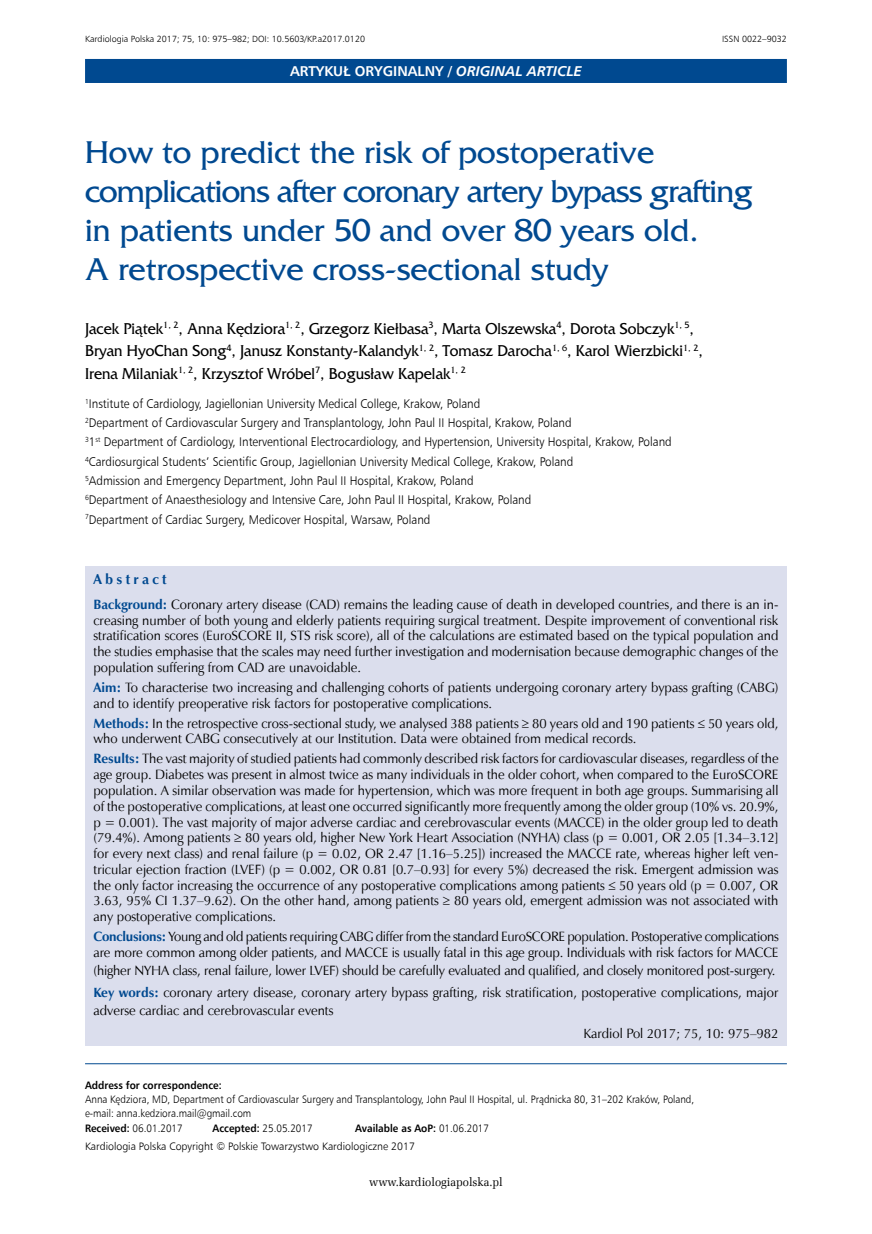
<style>
.page{position:relative;width:872px;height:1234px;background:#fff}
.page>*{position:absolute;margin:0;border:0;box-sizing:border-box;transform-origin:0 0}
._01_Tytul_pierwszy{font:33px/39px "France";color:#004990}
._03_Autor{font:16.5px/22.5px "France";color:#000;scale:.94 1}
.t1{font:700 14.25px "Humnst 777 EU";color:#fff}
._13_Streszczenie_sro{font:700 14.25px "Zapf Humnst EU";letter-spacing:.23em;color:#004990}
._11_Streszczenie_ang{font:13.5px/15.8px "Zapf Humnst EU";color:#000;text-align:justify}
._11_Streszczenie_ang-2{font:13.5px/15.8px "Zapf Humnst EU";letter-spacing:-.02em;color:#000}
._11_Streszczenie_slo{font:13.5px/18px "Zapf Humnst EU";color:#000}
._14_Streszczenie_Kar{font:13.5px "Zapf Humnst EU";color:#000}
._04_Praca{font:12.6px "Humnst 777 Lt EU";color:#000;scale:.93 1}
.t2{font:12px "Zapf Ellipt EU";color:#000;scale:.95 1}
._05_Adres_do_korespo{font:10.8px/14.2px "Humnst 777 Lt EU";color:#000;scale:.92 1}
._05_Adres_do_korespo-2{font:10.8px "Humnst 777 Lt EU";color:#000}
._05_Adres_do_korespo-3{font:700 10.8px "Humnst 777 EU";color:#000;scale:.92 1}
._30_Pagina_nad_paski{font:9px "Humnst 777 Lt EU";color:#000}
.s1{font-style:italic}
.s2{font-weight:700;color:#004990}
.s3{font-family:"Humnst 777 EU";font-weight:700}
.s4{font-family:"Humnst 777 Lt EU";font-weight:400}
</style>
<div class="page">
<div style="left:85px;top:59px;width:702px;height:24px;background:#004990"></div>
<div style="left:85px;top:566px;width:702px;height:478px;background:#dbdeed"></div>
<hr style="left:85px;top:1063px;width:702px;height:1px;background:#004990">
<p class="_30_Pagina_nad_paski" style="left:85px;top:33px;width:281px">Kardiologia Polska 2017; 75, 10: 975–982; DOI: 10.5603/KP.a2017.0120</p>
<p class="_30_Pagina_nad_paski" style="left:722px;top:33px;width:66px">ISSN 0022–9032</p>
<p class="t1" style="left:290px;top:62px;width:293px">ARTYKUŁ ORYGINALNY / <span class="s1">ORIGINAL ARTICLE</span></p>
<p class="_01_Tytul_pierwszy" style="left:85px;top:133px;width:669px">How to predict the risk of postoperative complications after coronary artery bypass grafting in patients under 50 and over 80 years old.<br>A retrospective cross-sectional study</p>
<p class="_03_Autor" style="left:85px;top:317px;width:658px">Jacek Piątek<sup>1,</sup> <sup>2</sup>, Anna Kędziora<sup>1,</sup> <sup>2</sup>, Grzegorz Kiełbasa<sup>3</sup>, Marta Olszewska<sup>4</sup>, Dorota Sobczyk<sup>1,</sup> <sup>5</sup>,<br>Bryan HyoChan Song<sup>4</sup>, Janusz Konstanty-Kalandyk<sup>1,</sup> <sup>2</sup>, Tomasz Darocha<sup>1,</sup> <sup>6</sup>, Karol Wierzbicki<sup>1,</sup> <sup>2</sup>,<br>Irena Milaniak<sup>1,</sup> <sup>2</sup>, Krzysztof Wróbel<sup>7</sup>, Bogusław Kapelak<sup>1,</sup> <sup>2</sup></p>
<p class="_04_Praca" style="left:85px;top:396px;width:426px"><sup>1</sup>Institute of Cardiology, Jagiellonian University Medical College, Krakow, Poland</p>
<p class="_04_Praca" style="left:85px;top:415px;width:525px"><sup>2</sup>Department of Cardiovascular Surgery and Transplantology, John Paul II Hospital, Krakow, Poland</p>
<p class="_04_Praca" style="left:85px;top:434px;width:632px"><sup>3</sup>1<sup>st</sup> Department of Cardiology, Interventional Electrocardiology, and Hypertension, University Hospital, Krakow, Poland</p>
<p class="_04_Praca" style="left:85px;top:453px;width:526px"><sup>4</sup>Cardiosurgical Students’ Scientific Group, Jagiellonian University Medical College, Krakow, Poland</p>
<p class="_04_Praca" style="left:85px;top:473px;width:419px"><sup>5</sup>Admission and Emergency Department, John Paul II Hospital, Krakow, Poland</p>
<p class="_04_Praca" style="left:85px;top:492px;width:481px"><sup>6</sup>Department of Anaesthesiology and Intensive Care, John Paul II Hospital, Krakow, Poland</p>
<p class="_04_Praca" style="left:85px;top:511px;width:373px"><sup>7</sup>Department of Cardiac Surgery, Medicover Hospital, Warsaw, Poland</p>
<p class="_13_Streszczenie_sro" style="left:94px;top:570px;width:75px">Abstract</p>
<p class="_11_Streszczenie_ang" style="left:94px;top:596px;width:686px"><span class="s2">Background:</span> Coronary artery disease (CAD) remains the leading cause of death in developed countries, and there is an in&shy;creasing number of both young and elderly patients requiring surgical treatment. Despite improvement of conventional risk stratification scores (EuroSCORE II, STS risk score), all of the calculations are estimated based on the typical population and the studies emphasise that the scales may need further investigation and modernisation because demographic changes of the population suffering from CAD are unavoidable.</p>
<p class="_11_Streszczenie_ang" style="left:94px;top:679px;width:686px"><span class="s2">Aim:</span> To characterise two increasing and challenging cohorts of patients undergoing coronary artery bypass grafting (CABG) and to identify preoperative risk factors for postoperative complications.</p>
<p class="_11_Streszczenie_ang" style="left:94px;top:715px;width:686px"><span class="s2">Methods:</span> In the retrospective cross-sectional study, we analysed 388 patients ≥ 80 years old and 190 patients ≤ 50 years old, who underwent CABG consecutively at our Institution. Data were obtained from medical records.</p>
<p class="_11_Streszczenie_ang" style="left:94px;top:750px;width:687px"><span class="s2">Results:</span> The vast majority of studied patients had commonly described risk factors for cardiovascular diseases, regardless of the age group. Diabetes was present in almost twice as many individuals in the older cohort, when compared to the EuroSCORE population. A similar observation was made for hypertension, which was more frequent in both age groups. Summarising all of the postoperative complications, at least one occurred significantly more frequently among the older group (10% vs. 20.9%, p = 0.001). The vast majority of major adverse cardiac and cerebrovascular events (MACCE) in the older group led to death (79.4%). Among patients ≥ 80 years old, higher New York Heart Association (NYHA) class (p = 0.001, OR 2.05 [1.34–3.12] for every next class) and renal failure (p = 0.02, OR 2.47 [1.16–5.25]) increased the MACCE rate, whereas higher left ven&shy;tricular ejection fraction (LVEF) (p = 0.002, OR 0.81 [0.7–0.93] for every 5%) decreased the risk. Emergent admission was the only factor increasing the occurrence of any postoperative complications among patients ≤ 50 years old (p = 0.007, OR 3.63, 95% CI 1.37–9.62). On the other hand, among patients ≥ 80 years old, emergent admission was not associated with any postoperative complications.</p>
<p class="_11_Streszczenie_ang-2" style="left:94px;top:928px;width:687px"><span class="s2">Conclusions:</span> Young and old patients requiring CABG differ from the standard EuroSCORE population. Postoperative complications are more common among older patients, and MACCE is usually fatal in this age group. Individuals with risk factors for MACCE</p>
<p class="_11_Streszczenie_ang" style="left:94px;top:962px;width:683px">(higher NYHA class, renal failure, lower LVEF) should be carefully evaluated and qualified, and closely monitored post-surgery.</p>
<p class="_11_Streszczenie_slo" style="left:94px;top:983px;width:686px"><span class="s2">Key words:</span> coronary artery disease, coronary artery bypass grafting, risk stratification, postoperative complications, major adverse cardiac and cerebrovascular events</p>
<p class="_14_Streszczenie_Kar" style="left:583px;top:1024px;width:196px">Kardiol Pol 2017; 75, 10: 975–982</p>
<p class="_05_Adres_do_korespo" style="left:85px;top:1077px;width:664px"><span class="s3">Address for correspondence:<br></span>Anna Kędziora, MD, Department of Cardiovascular Surgery and Transplantology, John Paul II Hospital, ul. Prądnicka 80, 31–202 Kraków, Poland, e-mail: anna.kedziora.mail@gmail.com</p>
<p class="_05_Adres_do_korespo" style="left:85px;top:1120px;width:108px"><span class="s3">Received:</span> 06.01.2017</p>
<p class="_05_Adres_do_korespo" style="left:213px;top:1120px;width:110px"><span class="s3">Accepted:</span> 25.05.2017</p>
<p class="_05_Adres_do_korespo-3" style="left:355px;top:1120px;width:147px">Available as AoP: <span class="s4">01.06.2017</span></p>
<p class="_05_Adres_do_korespo-2" style="left:85px;top:1139px;width:331px">Kardiologia Polska Copyright © Polskie Towarzystwo Kardiologiczne 2017</p>
<p class="t2" style="left:369px;top:1174px;width:142px">www.kardiologiapolska.pl</p>
</div>
